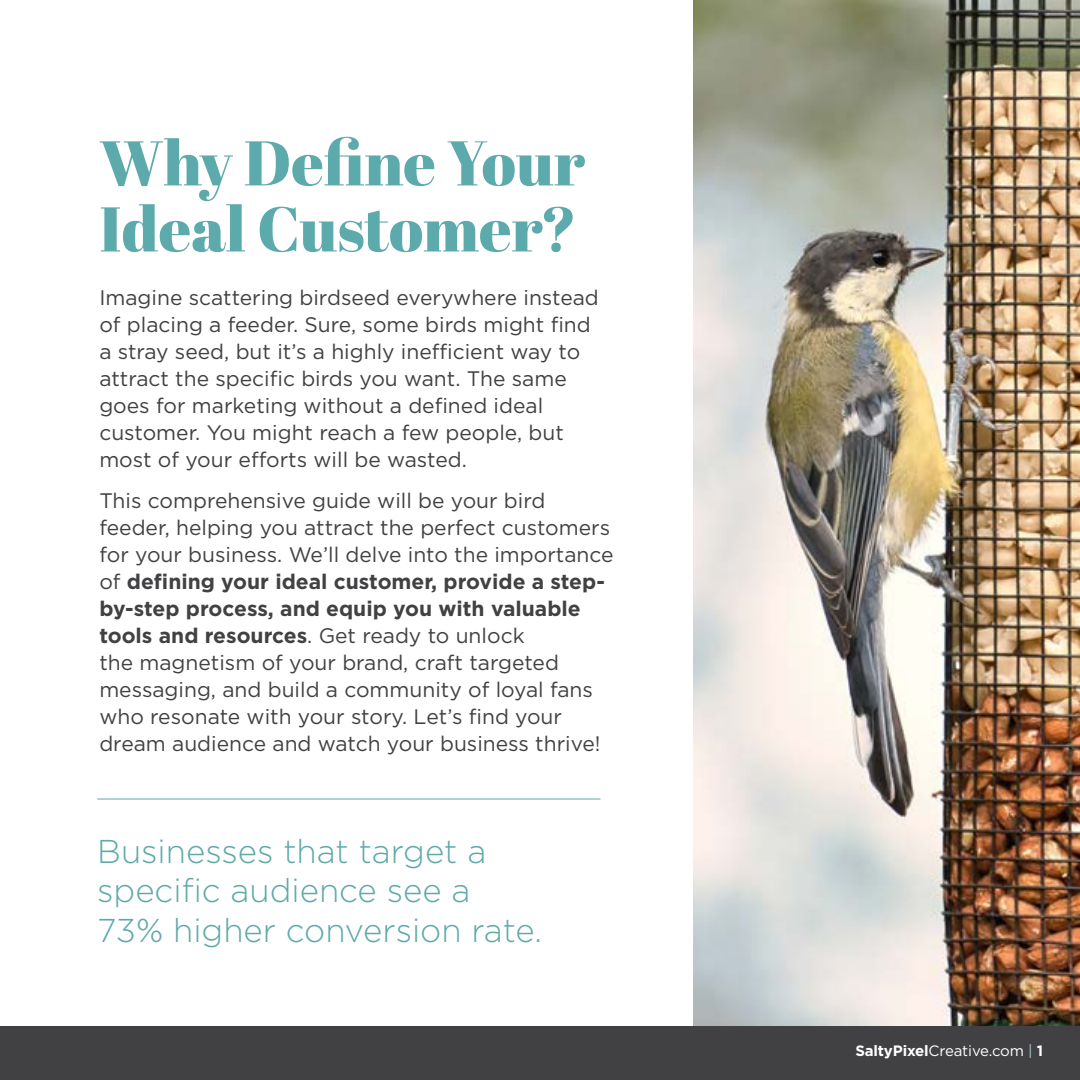
<style>
.page{position:relative;width:1080px;height:1080px;background:#fff}
.page>*{position:absolute;margin:0;border:0;box-sizing:border-box;transform-origin:0 0}
.t1{font:63px/66px "Abril Fatface";color:#5daaac}
.t2{font:300 33px/39.6px "Gotham";color:#5ea9aa}
.t3{font:21px/27px "Gotham";color:#414042}
.t4{font:15px "Gotham";letter-spacing:-.01em;color:#fff}
.s1{font-weight:700}
.s2{color:#adced0}
</style>
<div class="page">
<div style="left:0;top:1026px;width:1080px;height:54px;background:#414042"></div>
<img style="left:693px;top:0;width:387px;height:1026px">
<hr style="left:97px;top:799px;width:503px;height:1px;background:#5daaac">
<h1 class="t1" style="left:99px;top:128px;width:487px">Why Define Your<br>Ideal Customer?</h1>
<p class="t3" style="left:99px;top:284px;width:501px">Imagine scattering birdseed everywhere instead of placing a feeder. Sure, some birds might find a stray seed, but it’s a highly inefficient way to attract the specific birds you want. The same goes for marketing without a defined ideal customer. You might reach a few people, but most of your efforts will be wasted.</p>
<p class="t3" style="left:99px;top:487px;width:516px">This comprehensive guide will be your bird feeder, helping you attract the perfect customers for your business. We’ll delve into the importance of <span class="s1">defining your ideal customer, provide a step&shy;by-step process, and equip you with valuable tools and resources</span>. Get ready to unlock<br>the magnetism of your brand, craft targeted messaging, and build a community of loyal fans who resonate with your story. Let’s find your dream audience and watch your business thrive!</p>
<h2 class="t2" style="left:97px;top:831px;width:446px">Businesses that target a specific audience see a<br>73% higher conversion rate.</h2>
<p class="t4" style="left:855px;top:1041px;width:189px"><span class="s1">SaltyPixel</span>Creative.com <span class="s2">|</span> <span class="s1">1</span></p>
</div>
